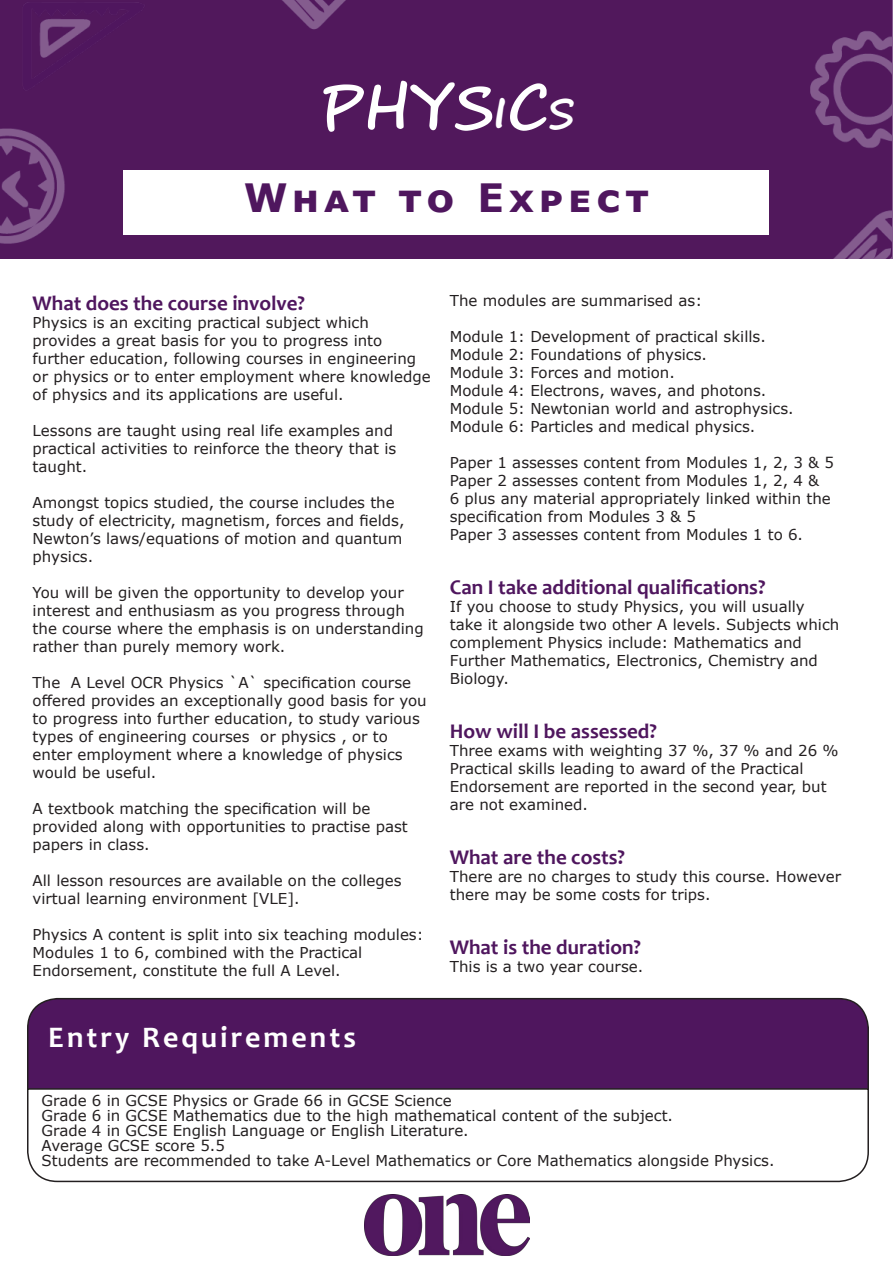
<style>
.page{position:relative;width:893px;height:1263px;background:#fff}
.page>*{position:absolute;margin:0;border:0;box-sizing:border-box;transform-origin:0 0}
.t1{font:700 60px "Segoe Script";color:#fff}
.t2{font:700 39px "Verdana";letter-spacing:.12em;color:#4f165e}
.t3{font:700 30px "Candara";letter-spacing:.1em;color:#fff}
.t4{font:700 21px "Candara";color:#4f165e}
.t5{font:15px/18px "Verdana";color:#231f20}
.s1{font-size:42px}
</style>
<div class="page">
<div style="left:0;top:0;width:893px;height:259px;background:#4f165e"></div>
<div style="left:124px;top:170px;width:645px;height:65px;background:#fff"></div>
<img style="left:364px;top:1194px;width:165px;height:61px">
<div style="left:28px;top:999px;width:840px;height:142px;background:#4f165e;border-radius:30px"></div>
<div style="left:27px;top:998px;width:842px;height:144px;border:2px solid #231f20;border-radius:30px"></div>
<div style="left:27px;top:1087px;width:842px;height:96px;background:#fff"></div>
<p class="t1" style="left:317px;top:58px;width:259px">PHYS<span class="s1">I</span>C<span class="s1">S</span></p>
<p class="t2" style="left:244px;top:170px;width:406px">What to Expect</p>
<p class="t4" style="left:33px;top:290px;width:274px">What does the course involve?</p>
<p class="t5" style="left:33px;top:313px;width:400px">Physics is an exciting practical subject which provides a great basis for you to progress into further education, following courses in engineering or physics or to enter employment where knowledge of physics and its applications are useful.</p>
<p class="t5" style="left:33px;top:421px;width:365px">Lessons are taught using real life examples and practical activities to reinforce the theory that is taught.</p>
<p class="t5" style="left:33px;top:493px;width:373px">Amongst topics studied, the course includes the study of electricity, magnetism, forces and fields, Newton’s laws/equations of motion and quantum physics.</p>
<p class="t5" style="left:33px;top:583px;width:393px">You will be given the opportunity to develop your interest and enthusiasm as you progress through the course where the emphasis is on understanding rather than purely memory work.</p>
<p class="t5" style="left:33px;top:673px;width:396px">The A Level OCR Physics `A` specification course offered provides an exceptionally good basis for you to progress into further education, to study various types of engineering courses or physics , or to enter employment where a knowledge of physics would be useful.</p>
<p class="t5" style="left:33px;top:799px;width:377px">A textbook matching the specification will be provided along with opportunities to practise past papers in class.</p>
<p class="t5" style="left:33px;top:871px;width:371px">All lesson resources are available on the colleges virtual learning environment [VLE].</p>
<p class="t5" style="left:33px;top:925px;width:392px">Physics A content is split into six teaching modules:<br>Modules 1 to 6, combined with the Practical<br>Endorsement, constitute the full A Level.</p>
<p class="t3" style="left:48px;top:1018px;width:309px">Entry Requirements</p>
<p class="t5" style="left:450px;top:292px;width:254px">The modules are summarised as:</p>
<p class="t5" style="left:450px;top:328px;width:317px">Module 1: Development of practical skills.</p>
<p class="t5" style="left:450px;top:346px;width:259px">Module 2: Foundations of physics.</p>
<p class="t5" style="left:450px;top:364px;width:227px">Module 3: Forces and motion.</p>
<p class="t5" style="left:450px;top:382px;width:318px">Module 4: Electrons, waves, and photons.</p>
<p class="t5" style="left:450px;top:400px;width:345px">Module 5: Newtonian world and astrophysics.</p>
<p class="t5" style="left:450px;top:418px;width:307px">Module 6: Particles and medical physics.</p>
<p class="t5" style="left:450px;top:454px;width:386px">Paper 1 assesses content from Modules 1, 2, 3 &amp; 5</p>
<p class="t5" style="left:450px;top:472px;width:382px">Paper 2 assesses content from Modules 1, 2, 4 &amp;<br>6 plus any material appropriately linked within the specification from Modules 3 &amp; 5</p>
<p class="t5" style="left:450px;top:526px;width:355px">Paper 3 assesses content from Modules 1 to 6.</p>
<p class="t4" style="left:450px;top:574px;width:317px">Can I take additional qualifications?</p>
<p class="t5" style="left:450px;top:598px;width:391px">If you choose to study Physics, you will usually take it alongside two other A levels. Subjects which complement Physics include: Mathematics and Further Mathematics, Electronics, Chemistry and Biology.</p>
<p class="t4" style="left:450px;top:718px;width:209px">How will I be assessed?</p>
<p class="t5" style="left:450px;top:742px;width:390px">Three exams with weighting 37 %, 37 % and 26 %</p>
<p class="t5" style="left:450px;top:760px;width:378px">Practical skills leading to award of the Practical<br>Endorsement are reported in the second year, but are not examined.</p>
<p class="t4" style="left:450px;top:844px;width:177px">What are the costs?</p>
<p class="t5" style="left:450px;top:868px;width:393px">There are no charges to study this course. However there may be some costs for trips.</p>
<p class="t4" style="left:450px;top:934px;width:193px">What is the duration?</p>
<p class="t5" style="left:450px;top:958px;width:195px">This is a two year course.</p>
<p class="t5" style="left:42px;top:1091px;width:412px">Grade 6 in GCSE Physics or Grade 66 in GCSE Science</p>
<p class="t5" style="left:42px;top:1106px;width:633px">Grade 6 in GCSE Mathematics due to the high mathematical content of the subject.</p>
<p class="t5" style="left:42px;top:1121px;width:429px">Grade 4 in GCSE English Language or English Literature.</p>
<p class="t5" style="left:42px;top:1136px;width:185px">Average GCSE score 5.5</p>
<p class="t5" style="left:42px;top:1151px;width:734px">Students are recommended to take A-Level Mathematics or Core Mathematics alongside Physics.</p>
</div>
